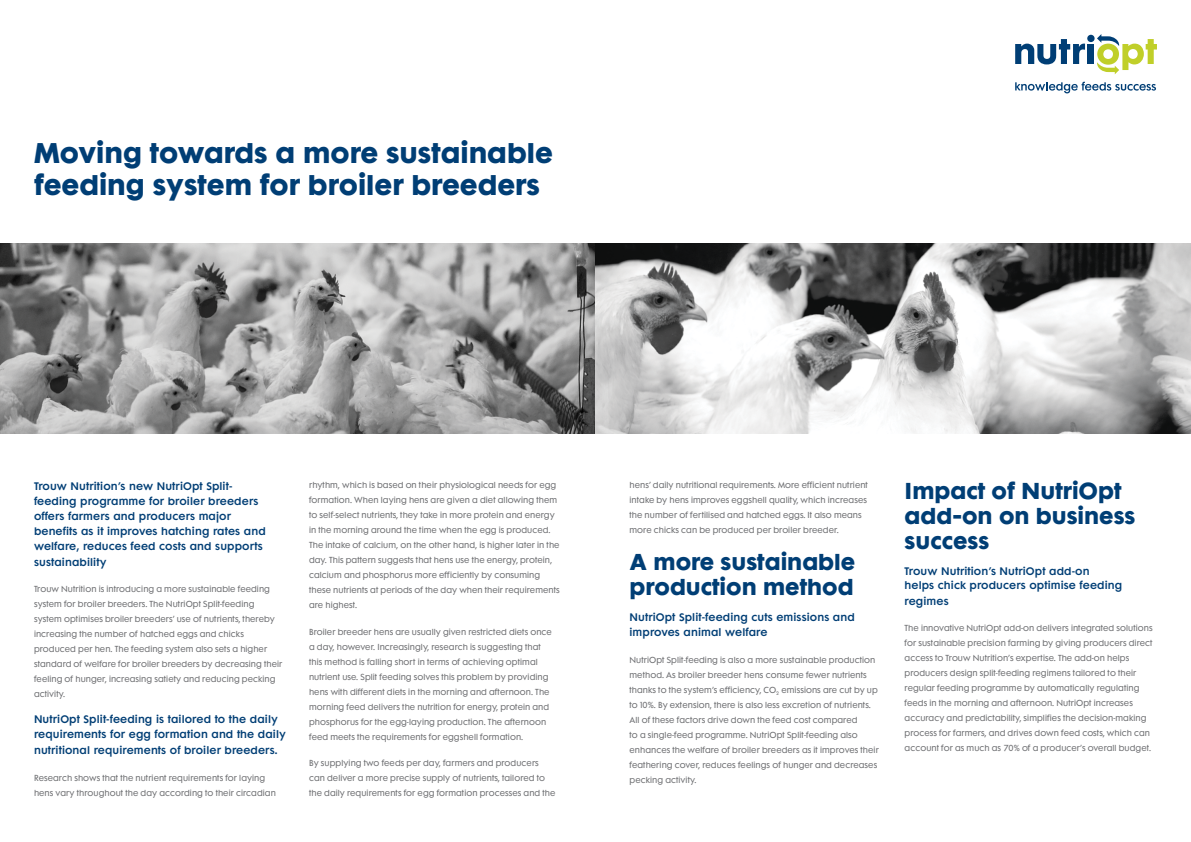
<style>
.page{position:relative;width:1191px;height:842px;background:#fff}
.page>*{position:absolute;margin:0;border:0;box-sizing:border-box;transform-origin:0 0}
.t1{font:700 26px/31.2px "Futura Maxi Std";color:#003e75}
.t2{font:700 21px/25.2px "Futura Maxi Std";color:#003e75}
.t3{font:600 10px/15px "Futura Maxi Std";letter-spacing:.01em;color:#003e75}
.t4{font:8px/15px "Futura Maxi Std";letter-spacing:.01em;color:#6d6e71}
</style>
<div class="page">
<img style="left:0;top:243px;width:1191px;height:190px">
<svg style="left:1015px;top:39px;width:70px;height:25px"></svg>
<div style="left:1087px;top:44px;width:7px;height:20px;background:#003e75"></div>
<svg style="left:1097px;top:34px;width:60px;height:40px"></svg>
<div style="left:1087px;top:35px;width:7px;height:7px;background:#003e75;border-radius:50%"></div>
<svg style="left:1015px;top:82px;width:141px;height:11px"></svg>
<h1 class="t1" style="left:34px;top:137px;width:520px">Moving towards a more sustainable feeding system for broiler breeders</h1>
<p class="t3" style="left:34px;top:478px;width:233px">Trouw Nutrition’s new NutriOpt Split&shy;feeding programme for broiler breeders offers farmers and producers major benefits as it improves hatching rates and welfare, reduces feed costs and supports</p>
<p class="t3" style="left:34px;top:554px;width:74px">sustainability</p>
<p class="t4" style="left:34px;top:581px;width:250px">Trouw Nutrition is introducing a more sustainable feeding system for broiler breeders. The NutriOpt Split-feeding system optimises broiler breeders’ use of nutrients, thereby increasing the number of hatched eggs and chicks produced per hen. The feeding system also sets a higher standard of welfare for broiler breeders by decreasing their feeling of hunger, increasing satiety and reducing pecking activity.</p>
<p class="t3" style="left:34px;top:712px;width:253px">NutriOpt Split-feeding is tailored to the daily requirements for egg formation and the daily</p>
<p class="t3" style="left:34px;top:743px;width:245px">nutritional requirements of broiler breeders.</p>
<p class="t4" style="left:34px;top:770px;width:243px">Research shows that the nutrient requirements for laying hens vary throughout the day according to their circadian</p>
<p class="t4" style="left:309px;top:478px;width:252px">rhythm, which is based on their physiological needs for egg formation. When laying hens are given a diet allowing them to self-select nutrients, they take in more protein and energy in the morning around the time when the egg is produced.<br>The intake of calcium, on the other hand, is higher later in the day. This pattern suggests that hens use the energy, protein, calcium and phosphorus more efficiently by consuming these nutrients at periods of the day when their requirements are highest.</p>
<p class="t4" style="left:309px;top:624px;width:244px">Broiler breeder hens are usually given restricted diets once a day, however. Increasingly, research is suggesting that this method is falling short in terms of achieving optimal nutrient use. Split feeding solves this problem by providing hens with different diets in the morning and afternoon. The morning feed delivers the nutrition for energy, protein and phosphorus for the egg-laying production. The afternoon feed meets the requirements for eggshell formation.</p>
<p class="t4" style="left:309px;top:755px;width:248px">By supplying two feeds per day, farmers and producers can deliver a more precise supply of nutrients, tailored to the daily requirements for egg formation processes and the</p>
<p class="t4" style="left:629px;top:478px;width:240px">hens’ daily nutritional requirements. More efficient nutrient intake by hens improves eggshell quality, which increases the number of fertilised and hatched eggs. It also means more chicks can be produced per broiler breeder.</p>
<h2 class="t2" style="left:629px;top:548px;width:227px">A more sustainable production method</h2>
<p class="t3" style="left:629px;top:610px;width:227px">NutriOpt Split-feeding cuts emissions and improves animal welfare</p>
<p class="t4" style="left:629px;top:652px;width:251px">NutriOpt Split-feeding is also a more sustainable production method. As broiler breeder hens consume fewer nutrients thanks to the system’s efficiency, CO<sub>2</sub> emissions are cut by up to 10%. By extension, there is also less excretion of nutrients.<br>All of these factors drive down the feed cost compared<br>to a single-feed programme. NutriOpt Split-feeding also enhances the welfare of broiler breeders as it improves their feathering cover, reduces feelings of hunger and decreases pecking activity.</p>
<h2 class="t2" style="left:904px;top:477px;width:232px">Impact of NutriOpt add-on on business success</h2>
<p class="t3" style="left:904px;top:564px;width:219px;line-height:14px">Trouw Nutrition’s NutriOpt add-on<br>helps chick producers optimise feeding</p>
<p class="t3" style="left:904px;top:593px;width:46px">regimes</p>
<p class="t4" style="left:904px;top:620px;width:250px">The innovative NutriOpt add-on delivers integrated solutions for sustainable precision farming by giving producers direct access to Trouw Nutrition’s expertise. The add-on helps producers design split-feeding regimens tailored to their regular feeding programme by automatically regulating feeds in the morning and afternoon. NutriOpt increases accuracy and predictability, simplifies the decision-making process for farmers, and drives down feed costs, which can account for as much as 70% of a producer’s overall budget.</p>
</div>
